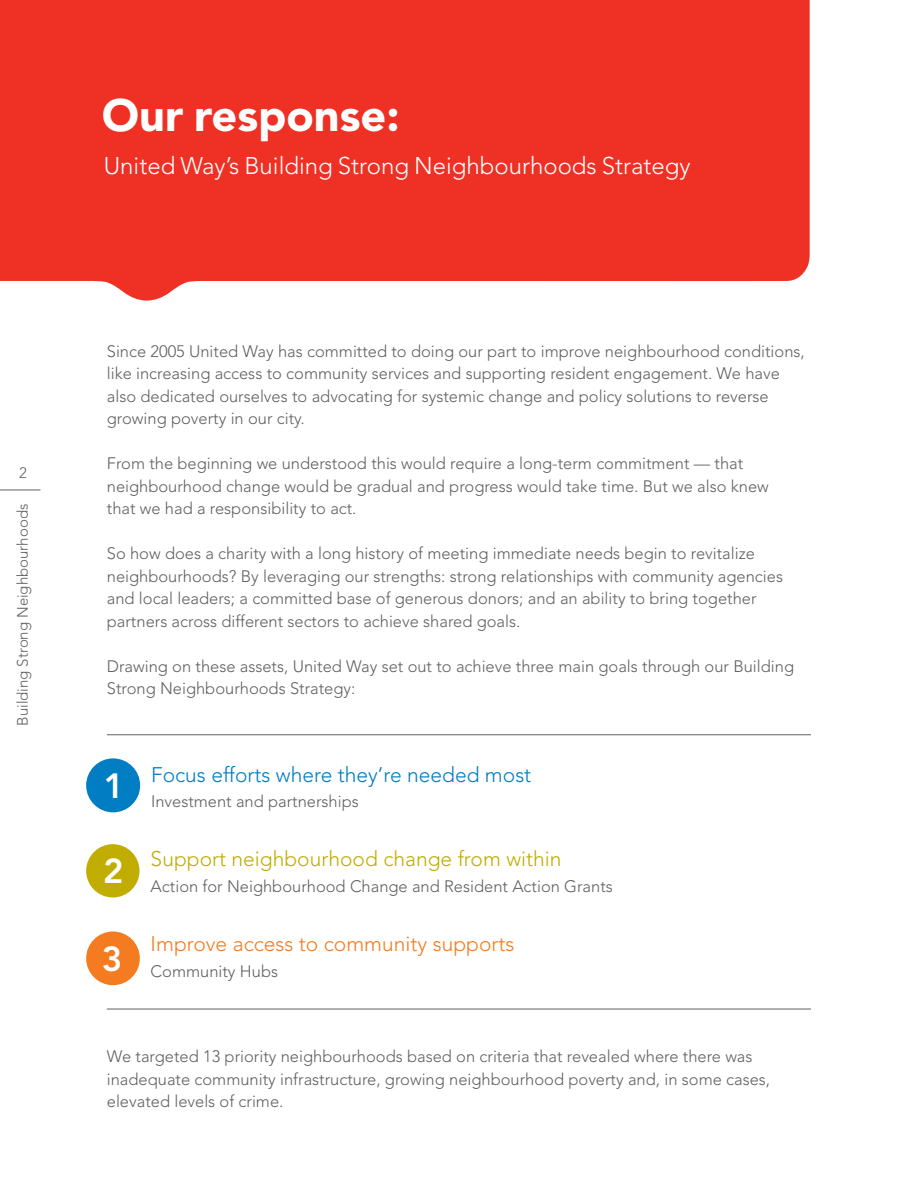
<style>
.page{position:relative;width:918px;height:1188px;background:#fff}
.page>*{position:absolute;margin:0;border:0;box-sizing:border-box;transform-origin:0 0}
.t1{font:900 45px "Avenir LT Std";color:#fff}
.t2{font:800 34.8px "Avenir";color:#fff}
.t3{font:800 34.65px "Avenir";color:#fff}
.t4{font:800 34.35px "Avenir";color:#fff}
.t5{font:300 24px "Avenir";color:#fff}
.t6{font:300 21px "Avenir";color:#c0ad00}
.t7{font:300 21px "Avenir";color:#007dc3}
.t8{font:300 21px "Avenir";color:#f47b20}
.t9{font:300 16.5px/22.5px "Avenir";color:#5f6062}
.t10{font:300 15px "Avenir";color:#5f6062}
</style>
<div class="page">
<hr style="left:0;top:490px;width:40px;height:1px;background:#5f6062">
<div style="left:86px;top:758px;width:54px;height:54px;background:#007dc3;border-radius:50%"></div>
<div style="left:86px;top:844px;width:54px;height:54px;background:#c0ad00;border-radius:50%"></div>
<div style="left:86px;top:932px;width:54px;height:53px;background:#f47b20;border-radius:50%"></div>
<hr style="left:107px;top:734px;width:704px;height:1px;background:#5f6062">
<hr style="left:107px;top:1009px;width:704px;height:1px;background:#5f6062">
<div style="left:0;top:0;width:810px;height:301px;background:#ee3124"></div>
<p class="t10" style="left:19px;top:464px;width:9px">2</p>
<p class="t10" style="left:14px;top:726px;width:223px;rotate:-90deg">Building Strong Neighbourhoods</p>
<h1 class="t1" style="left:102px;top:88px;width:300px">Our response:</h1>
<h3 class="t5" style="left:104px;top:152px;width:588px">United Way’s Building Strong Neighbourhoods Strategy</h3>
<p class="t9" style="left:107px;top:340px;width:700px">Since 2005 United Way has committed to doing our part to improve neighbourhood conditions, like increasing access to community services and supporting resident engagement. We have also dedicated ourselves to advocating for systemic change and policy solutions to reverse growing poverty in our city.</p>
<p class="t9" style="left:107px;top:452px;width:663px">From the beginning we understood this would require a long-term commitment — that neighbourhood change would be gradual and progress would take time. But we also knew that we had a responsibility to act.</p>
<p class="t9" style="left:107px;top:542px;width:678px">So how does a charity with a long history of meeting immediate needs begin to revitalize neighbourhoods? By leveraging our strengths: strong relationships with community agencies and local leaders; a committed base of generous donors; and an ability to bring together partners across different sectors to achieve shared goals.</p>
<p class="t9" style="left:107px;top:655px;width:689px">Drawing on these assets, United Way set out to achieve three main goals through our Building<br>Strong Neighbourhoods Strategy:</p>
<h2 class="t2" style="left:104px;top:765px;width:22px">1</h2>
<p class="t7" style="left:151px;top:762px;width:382px">Focus efforts where they’re needed most</p>
<p class="t9" style="left:151px;top:790px;width:209px">Investment and partnerships</p>
<h3 class="t4" style="left:103px;top:851px;width:22px">2</h3>
<p class="t6" style="left:151px;top:847px;width:412px">Support neighbourhood change from within</p>
<p class="t9" style="left:151px;top:875px;width:464px">Action for Neighbourhood Change and Resident Action Grants</p>
<h3 class="t3" style="left:102px;top:938px;width:22px">3</h3>
<p class="t8" style="left:151px;top:932px;width:365px">Improve access to community supports</p>
<p class="t9" style="left:151px;top:960px;width:129px">Community Hubs</p>
<p class="t9" style="left:107px;top:1045px;width:665px">We targeted 13 priority neighbourhoods based on criteria that revealed where there was inadequate community infrastructure, growing neighbourhood poverty and, in some cases, elevated levels of crime.</p>
</div>
